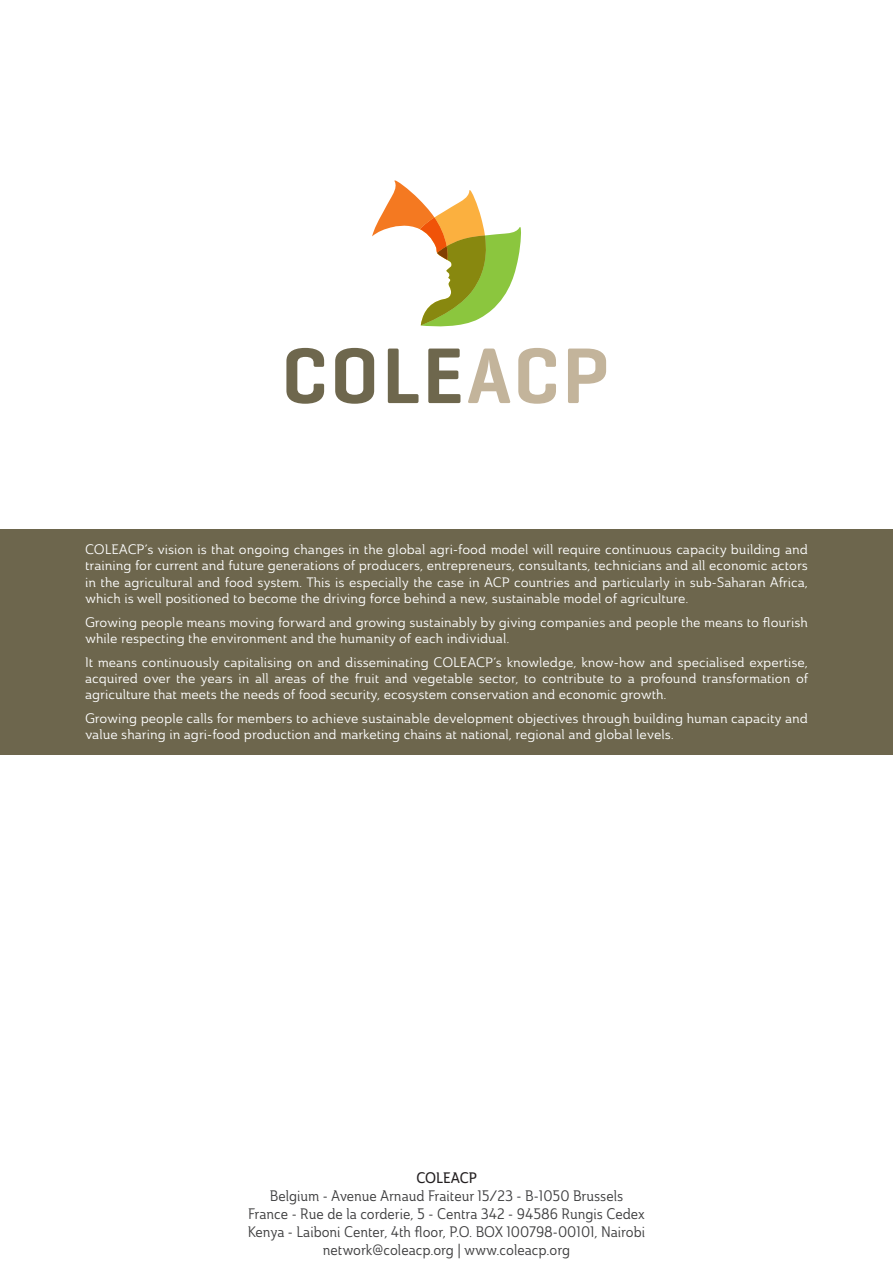
<style>
.page{position:relative;width:893px;height:1263px;background:#fff}
.page>*{position:absolute;margin:0;border:0;box-sizing:border-box;transform-origin:0 0}
.t1{font:600 80.25px "Geogrotesque";letter-spacing:.04em;color:#6e674d}
.t2{font:15px "Ainslie Con Reg";color:#3e3e3f}
.t3{font:15px "Ainslie Con Med";color:#231f20}
.t4{font:13.5px/16.2px "Ainslie Nor Reg";color:#fff;text-align:justify}
.s1{color:#c3b49b}
</style>
<div class="page">
<div style="left:0;top:529px;width:893px;height:226px;background:#6d664d"></div>
<svg style="left:372px;top:180px;width:149px;height:147px"></svg>
<p class="t1" style="left:282px;top:326px;width:329px">COLE<span class="s1">ACP</span></p>
<p class="t4" style="left:85px;top:541px;width:724px">COLEACP’s vision is that ongoing changes in the global agri-food model will require continuous capacity building and training for current and future generations of producers, entrepreneurs, consultants, technicians and all economic actors in the agricultural and food system. This is especially the case in ACP countries and particularly in sub-Saharan Africa, which is well positioned to become the driving force behind a new, sustainable model of agriculture.</p>
<p class="t4" style="left:85px;top:614px;width:724px">Growing people means moving forward and growing sustainably by giving companies and people the means to flourish while respecting the environment and the humanity of each individual.</p>
<p class="t4" style="left:85px;top:654px;width:724px">It means continuously capitalising on and disseminating COLEACP’s knowledge, know-how and specialised expertise, acquired over the years in all areas of the fruit and vegetable sector, to contribute to a profound transformation of agriculture that meets the needs of food security, ecosystem conservation and economic growth.</p>
<p class="t4" style="left:85px;top:710px;width:724px">Growing people calls for members to achieve sustainable development objectives through building human capacity and value sharing in agri-food production and marketing chains at national, regional and global levels.</p>
<p class="t3" style="left:416px;top:1168px;width:62px">COLEACP</p>
<p class="t2" style="left:270px;top:1186px;width:355px">Belgium - Avenue Arnaud Fraiteur 15/23 - B-1050 Brussels</p>
<p class="t2" style="left:248px;top:1204px;width:398px">France - Rue de la corderie, 5 - Centra 342 - 94586 Rungis Cedex</p>
<p class="t2" style="left:248px;top:1222px;width:399px">Kenya - Laiboni Center, 4th floor, P.O. BOX 100798-00101, Nairobi</p>
<p class="t2" style="left:323px;top:1240px;width:249px">network@coleacp.org | www.coleacp.org</p>
</div>
